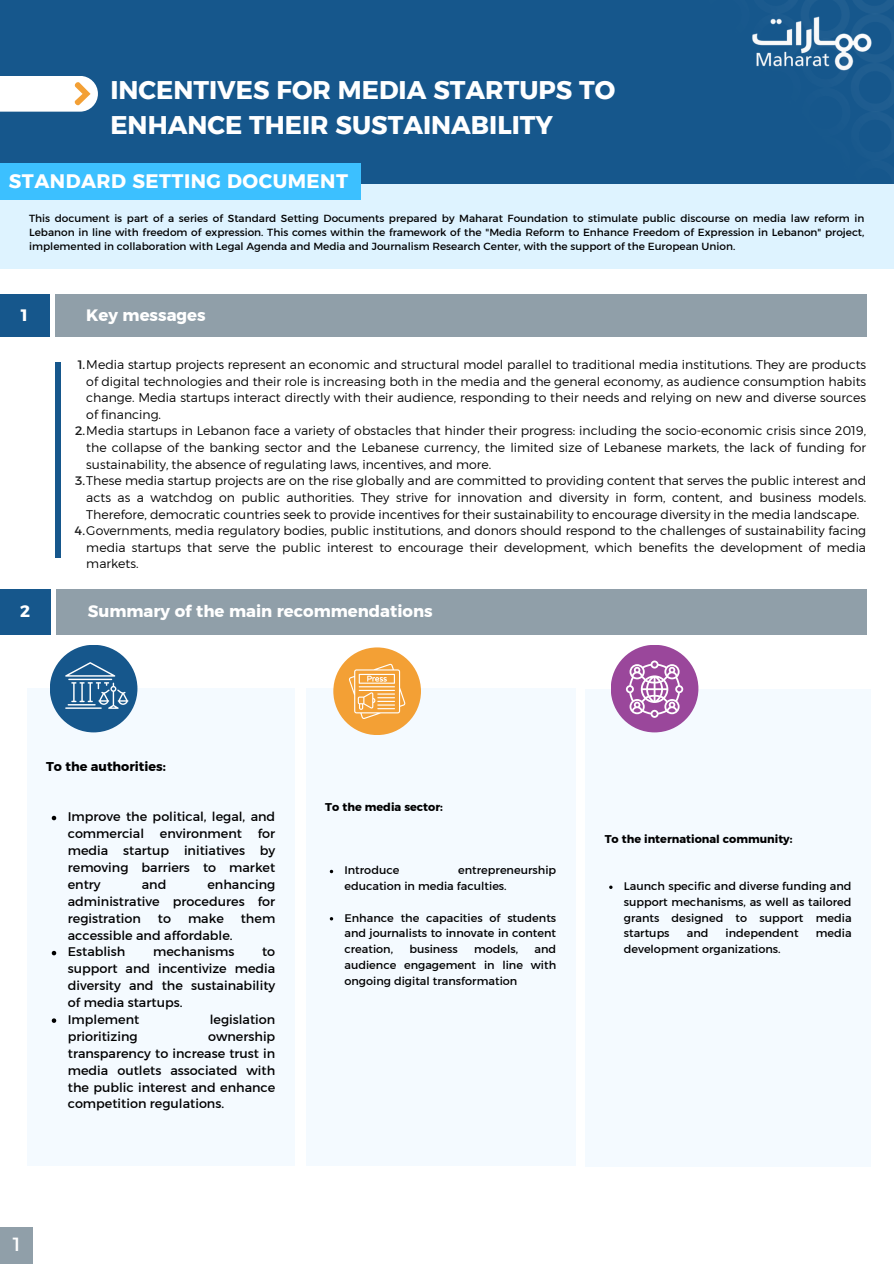
<style>
.page{position:relative;width:894px;height:1264px;background:#fff}
.page>*{position:absolute;margin:0;border:0;box-sizing:border-box;transform-origin:0 0}
.t1{font:25.5px/34.8px "Kief Montaser Bold";color:#fff}
.t2{font:19.5px "Kief Montaser Bold";letter-spacing:.025em;color:#fff}
.t3{font:19.35px "Kief Montaser Regular";color:#fff}
.t4{font:16.5px "Kief Montaser Bold";color:#fff}
.t5{font:12.75px/16.8px "Kief Montaser Regular";color:#000;text-align:justify}
.t6{font:12.75px "Kief Montaser Bold";color:#000}
.t7{font:12.45px/16.6px "Kief Montaser Light";color:#000;text-align:justify}
.t8{font:11.25px/15.8px "Kief Montaser Regular";color:#000;text-align:justify}
.t9{font:11.25px "Kief Montaser Bold";color:#000}
.t10{font:10.5px/14px "Kief Montaser Regular";color:#000;text-align:justify}
.s1{font-family:"Kief Montaser Regular";color:#1a1a1a}
</style>
<div class="page">
<div style="left:55px;top:362px;width:5px;height:195px;background:#16578c"></div>
<div style="left:0;top:293px;width:49px;height:43px;background:#16578c"></div>
<div style="left:55px;top:293px;width:810px;height:43px;background:#909fa9"></div>
<div style="left:0;top:589px;width:51px;height:45px;background:#16578c"></div>
<div style="left:56px;top:589px;width:810px;height:45px;background:#909fa9"></div>
<div style="left:0;top:1227px;width:33px;height:36px;background:#909fa9"></div>
<div style="left:585px;top:688px;width:285px;height:478px;background:#f4faff"></div>
<div style="left:306px;top:688px;width:269px;height:477px;background:#f4faff"></div>
<div style="left:333px;top:647px;width:88px;height:88px;background:#f3a035;border-radius:50%"></div>
<svg style="left:349px;top:663px;width:56px;height:55px"></svg>
<div style="left:27px;top:688px;width:267px;height:477px;background:#f4faff"></div>
<svg style="left:52px;top:815px;width:4px;height:5px"></svg>
<svg style="left:52px;top:950px;width:4px;height:5px"></svg>
<svg style="left:52px;top:1018px;width:4px;height:4px"></svg>
<div style="left:50px;top:644px;width:87px;height:88px;background:#16578c;border-radius:50%"></div>
<svg style="left:65px;top:662px;width:50px;height:14px"></svg>
<hr style="left:68px;top:678px;width:44px;height:2px;background:#fff">
<hr style="left:65px;top:707px;width:37px;height:2px;background:#fff">
<svg style="left:68px;top:682px;width:60px;height:27px"></svg>
<div style="left:610px;top:644px;width:88px;height:88px;background:#9a479b;border-radius:50%"></div>
<svg style="left:625px;top:660px;width:58px;height:58px"></svg>
<div style="left:0;top:0;width:893px;height:191px;background:#16578c"></div>
<div style="left:0;top:184px;width:893px;height:84px;background:#def3ff"></div>
<svg style="left:0;top:76px;width:98px;height:36px;background:#f2f2ef"></svg>
<img style="left:752px;top:13px;width:126px;height:58px">
<div style="left:0;top:163px;width:361px;height:36px;background:#3cc0ff"></div>
<p class="t1" style="left:110px;top:73px;width:506px">INCENTIVES FOR MEDIA STARTUPS TO<br>ENHANCE THEIR SUSTAINABILITY</p>
<h5 class="t2" style="left:9px;top:169px;width:340px">STANDARD SETTING DOCUMENT</h5>
<p class="t10" style="left:29px;top:212px;width:836px">This document is part of a series of Standard Setting Documents prepared by Maharat Foundation to stimulate public discourse on media law reform in Lebanon in line with freedom of expression. This comes within the framework of the "Media Reform to Enhance Freedom of Expression in Lebanon" project, implemented in collaboration with Legal Agenda and Media and Journalism Research Center, with the support of the European Union.</p>
<p class="t4" style="left:21px;top:304px;width:8px">1</p>
<h1 class="t4" style="left:86px;top:304px;width:121px">Key messages</h1>
<p class="t7" style="left:86px;top:356px;width:781px;text-indent:-9px"><span class="s1">1.</span>Media startup projects represent an economic and structural model parallel to traditional media institutions. They are products of digital technologies and their role is increasing both in the media and the general economy, as audience consumption habits change. Media startups interact directly with their audience, responding to their needs and relying on new and diverse sources of financing.</p>
<p class="t7" style="left:86px;top:422px;width:781px;text-indent:-11px"><span class="s1">2.</span>Media startups in Lebanon face a variety of obstacles that hinder their progress: including the socio-economic crisis since 2019, the collapse of the banking sector and the Lebanese currency, the limited size of Lebanese markets, the lack of funding for sustainability, the absence of regulating laws, incentives, and more.</p>
<h3 class="t7" style="left:86px;top:472px;width:781px;text-indent:-11px"><span class="s1">3.</span>These media startup projects are on the rise globally and are committed to providing content that serves the public interest and acts as a watchdog on public authorities. They strive for innovation and diversity in form, content, and business models.<br>Therefore, democratic countries seek to provide incentives for their sustainability to encourage diversity in the media landscape.</h3>
<p class="t7" style="left:86px;top:522px;width:781px;text-indent:-11px"><span class="s1">4.</span>Governments, media regulatory bodies, public institutions, and donors should respond to the challenges of sustainability facing media startups that serve the public interest to encourage their development, which benefits the development of media markets.</p>
<p class="t4" style="left:20px;top:601px;width:11px">2</p>
<p class="t4" style="left:88px;top:601px;width:346px">Summary of the main recommendations</p>
<p class="t6" style="left:46px;top:758px;width:121px">To the authorities:</p>
<p class="t5" style="left:68px;top:808px;width:209px">Improve the political, legal, and commercial environment for media startup initiatives by removing barriers to market entry</p>
<p class="t5" style="left:68px;top:875px;width:209px;text-indent:140px">enhancing administrative procedures for registration</p>
<p class="t5" style="left:142px;top:876px;width:26px">and</p>
<p class="t5" style="left:158px;top:909px;width:15px">to</p>
<p class="t5" style="left:188px;top:909px;width:37px">make</p>
<p class="t5" style="left:241px;top:909px;width:36px">them</p>
<p class="t5" style="left:68px;top:926px;width:166px">accessible and affordable.</p>
<p class="t5" style="left:68px;top:943px;width:59px">Establish</p>
<p class="t5" style="left:153px;top:943px;width:83px">mechanisms</p>
<p class="t5" style="left:68px;top:943px;width:209px;text-indent:194px">to support and incentivize media diversity and the sustainability of media startups.</p>
<p class="t5" style="left:68px;top:1011px;width:73px">Implement</p>
<p class="t5" style="left:210px;top:1011px;width:67px">legislation</p>
<p class="t5" style="left:68px;top:1027px;width:71px">prioritizing</p>
<p class="t5" style="left:68px;top:1027px;width:209px;text-indent:140px">ownership transparency to increase trust in media outlets associated with the public interest and enhance competition regulations.</p>
<p class="t9" style="left:325px;top:800px;width:119px">To the media sector:</p>
<p class="t8" style="left:344px;top:862px;width:213px;text-indent:114px">entrepreneurship education in media faculties.</p>
<p class="t8" style="left:344px;top:909px;width:213px">Enhance the capacities of students and journalists to innovate in content creation,</p>
<p class="t8" style="left:344px;top:862px;width:56px">Introduce</p>
<p class="t8" style="left:409px;top:941px;width:50px">business</p>
<p class="t8" style="left:474px;top:941px;width:46px">models,</p>
<p class="t8" style="left:344px;top:941px;width:213px;text-indent:190px">and audience engagement in line with ongoing digital transformation</p>
<h2 class="t9" style="left:604px;top:832px;width:189px">To the international community:</h2>
<p class="t8" style="left:623px;top:878px;width:229px">Launch specific and diverse funding and support mechanisms, as well as tailored grants designed to support media startups</p>
<p class="t8" style="left:686px;top:925px;width:23px">and</p>
<p class="t8" style="left:725px;top:925px;width:74px">independent</p>
<p class="t8" style="left:815px;top:925px;width:37px">media</p>
<p class="t8" style="left:623px;top:941px;width:158px">development organizations.</p>
<p class="t3" style="left:13px;top:1232px;width:9px">1</p>
</div>
